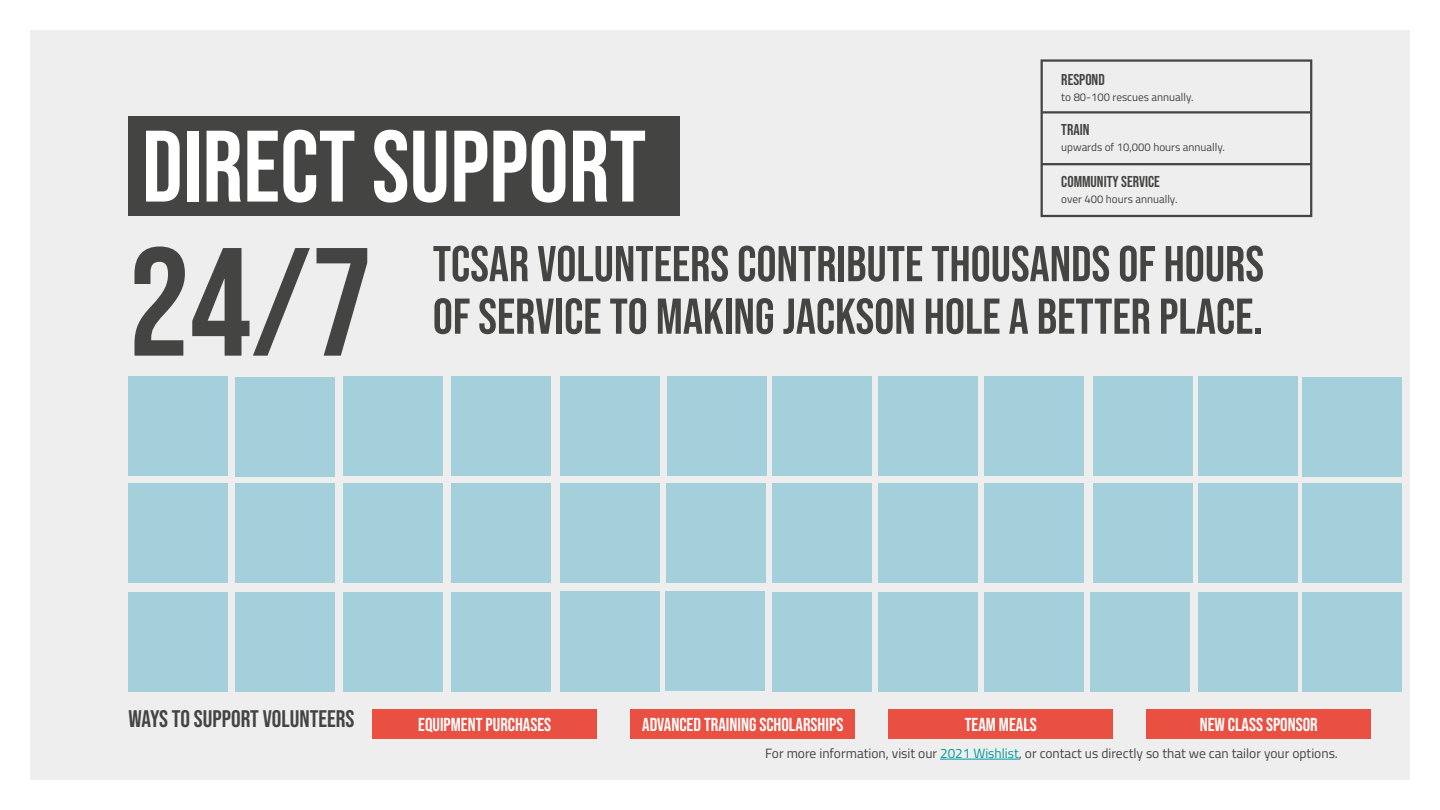
<style>
.page{position:relative;width:1440px;height:810px;background:#fff}
.page>*{position:absolute;margin:0;border:0;box-sizing:border-box;transform-origin:0 0}
.t1{font:153.75px "Bebas Neue";color:#444442}
.t2{font:101.25px "Bebas Neue";color:#fff}
.t3{font:50.25px "Bebas Neue";color:#444442}
.t4{font:24px "Bebas Neue";color:#444442}
.t5{font:18.75px "Bebas Neue";color:#fff}
.t6{font:15.75px "Bebas Neue";color:#444442}
.t7{font:13.5px "Titillium Web";color:#444442}
.t8{font:11.25px "Titillium Web";color:#444442}
.s1{color:#009ba1}
</style>
<div class="page">
<div style="left:30px;top:30px;width:1380px;height:750px;background:#eee"></div>
<div style="left:128px;top:376px;width:100px;height:100px;background:#a4d0db"></div>
<div style="left:235px;top:377px;width:99px;height:99px;background:#a4d0db"></div>
<div style="left:343px;top:483px;width:100px;height:100px;background:#a4d0db"></div>
<div style="left:343px;top:592px;width:100px;height:99px;background:#a4d0db"></div>
<div style="left:343px;top:376px;width:100px;height:100px;background:#a4d0db"></div>
<div style="left:128px;top:483px;width:100px;height:100px;background:#a4d0db"></div>
<div style="left:128px;top:592px;width:100px;height:99px;background:#a4d0db"></div>
<div style="left:235px;top:483px;width:99px;height:100px;background:#a4d0db"></div>
<div style="left:235px;top:592px;width:99px;height:99px;background:#a4d0db"></div>
<div style="left:452px;top:376px;width:99px;height:100px;background:#a4d0db"></div>
<div style="left:772px;top:592px;width:100px;height:100px;background:#a4d0db"></div>
<div style="left:667px;top:376px;width:99px;height:100px;background:#a4d0db"></div>
<div style="left:452px;top:483px;width:99px;height:100px;background:#a4d0db"></div>
<div style="left:560px;top:591px;width:100px;height:100px;background:#a4d0db"></div>
<div style="left:560px;top:376px;width:100px;height:100px;background:#a4d0db"></div>
<div style="left:667px;top:483px;width:99px;height:100px;background:#a4d0db"></div>
<div style="left:560px;top:483px;width:100px;height:100px;background:#a4d0db"></div>
<div style="left:452px;top:592px;width:99px;height:99px;background:#a4d0db"></div>
<div style="left:772px;top:483px;width:100px;height:100px;background:#a4d0db"></div>
<div style="left:879px;top:376px;width:99px;height:100px;background:#a4d0db"></div>
<div style="left:1093px;top:376px;width:99px;height:100px;background:#a4d0db"></div>
<div style="left:878px;top:592px;width:100px;height:100px;background:#a4d0db"></div>
<div style="left:772px;top:376px;width:100px;height:100px;background:#a4d0db"></div>
<div style="left:879px;top:483px;width:99px;height:100px;background:#a4d0db"></div>
<div style="left:1093px;top:483px;width:99px;height:100px;background:#a4d0db"></div>
<div style="left:984px;top:592px;width:100px;height:100px;background:#a4d0db"></div>
<div style="left:1198px;top:592px;width:100px;height:100px;background:#a4d0db"></div>
<div style="left:984px;top:376px;width:100px;height:100px;background:#a4d0db"></div>
<div style="left:1198px;top:376px;width:100px;height:100px;background:#a4d0db"></div>
<div style="left:1303px;top:377px;width:99px;height:99px;background:#a4d0db"></div>
<div style="left:984px;top:483px;width:100px;height:100px;background:#a4d0db"></div>
<div style="left:1198px;top:483px;width:100px;height:100px;background:#a4d0db"></div>
<div style="left:1303px;top:483px;width:99px;height:100px;background:#a4d0db"></div>
<div style="left:1090px;top:592px;width:100px;height:100px;background:#a4d0db"></div>
<div style="left:665px;top:591px;width:100px;height:100px;background:#a4d0db"></div>
<div style="left:1303px;top:592px;width:99px;height:99px;background:#a4d0db"></div>
<hr style="left:1041px;top:111px;width:270px;height:2px;background:#444442">
<hr style="left:1041px;top:163px;width:270px;height:2px;background:#444442">
<div style="left:1041px;top:59px;width:271px;height:158px;border:2px solid #444442"></div>
<div style="left:373px;top:709px;width:224px;height:30px;background:#ea5042"></div>
<div style="left:631px;top:709px;width:224px;height:30px;background:#ea5042"></div>
<div style="left:889px;top:709px;width:224px;height:30px;background:#ea5042"></div>
<div style="left:1147px;top:709px;width:224px;height:30px;background:#ea5042"></div>
<div style="left:128px;top:116px;width:552px;height:100px;background:#444442"></div>
<hr style="left:940px;top:759px;width:79px;height:1px;background:#009ba1">
<h2 class="t2" style="left:142px;top:109px;width:506px">DIRECT SUPPORT</h2>
<p class="t6" style="left:1061px;top:70px;width:45px">RESPOND</p>
<p class="t6" style="left:1061px;top:121px;width:30px">TRAIN</p>
<p class="t8" style="left:1061px;top:89px;width:134px">to 80-100 rescues annually.</p>
<p class="t8" style="left:1061px;top:139px;width:165px">upwards of 10,000 hours annually.</p>
<p class="t6" style="left:1061px;top:173px;width:100px">COMMUNITY SERVICE</p>
<p class="t8" style="left:1061px;top:191px;width:118px">over 400 hours annually.</p>
<h1 class="t1" style="left:129px;top:215px;width:246px">24/7</h1>
<h3 class="t3" style="left:433px;top:235px;width:833px">TCSAR VOLUNTEERS CONTRIBUTE THOUSANDS OF HOURS</h3>
<h3 class="t3" style="left:433px;top:288px;width:832px">OF SERVICE TO MAKING JACKSON HOLE A BETTER PLACE.</h3>
<h3 class="t4" style="left:128px;top:705px;width:228px">WAYS TO SUPPORT VOLUNTEERS</h3>
<h3 class="t5" style="left:418px;top:714px;width:135px">EQUIPMENT PURCHASES</h3>
<h3 class="t5" style="left:642px;top:714px;width:203px">ADVANCED TRAINING SCHOLARSHIPS</h3>
<h3 class="t5" style="left:965px;top:714px;width:74px">TEAM MEALS</h3>
<h3 class="t5" style="left:1200px;top:714px;width:120px">NEW CLASS SPONSOR</h3>
<p class="t7" style="left:765px;top:743px;width:574px">For more information, visit our <span class="s1">2021 Wishlist</span>, or contact us directly so that we can tailor your options.</p>
</div>
